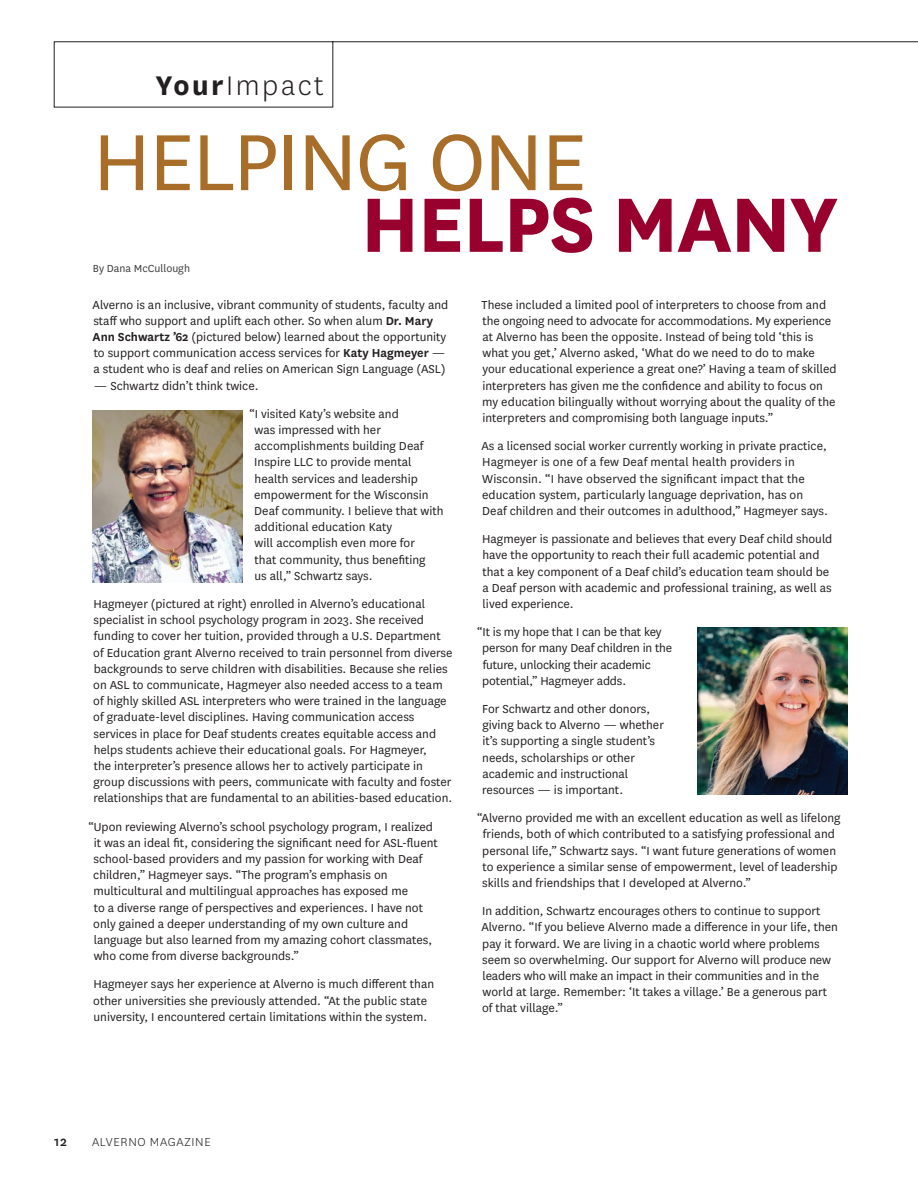
<style>
.page{position:relative;width:918px;height:1188px;background:#fff}
.page>*{position:absolute;margin:0;border:0;box-sizing:border-box;transform-origin:0 0}
.t1{font:93px "National";letter-spacing:-.02em;color:#a86d28}
.t2{font:700 90px "National";letter-spacing:-.02em;color:#98012d}
.t3{font:300 31.5px "National";letter-spacing:.08em;color:#231f20}
.t4{font:500 15px "National";color:#231f20}
.t5{font:13.5px/16.2px "National";color:#231f20}
.t6{font:300 13.5px "National";letter-spacing:.05em;color:#231f20}
.t7{font:12px "National";color:#3e3e3f}
.s1{font-weight:700}
.s2{font-weight:600}
</style>
<div class="page">
<svg style="left:54px;top:41px;width:864px;height:66px"></svg>
<img style="left:93px;top:410px;width:150px;height:173px">
<img style="left:698px;top:627px;width:150px;height:168px">
<h3 class="t3" style="left:156px;top:66px;width:170px"><span class="s1">Your</span>Impact</h3>
<h1 class="t1" style="left:93px;top:101px;width:496px">HELPING ONE</h1>
<h2 class="t2" style="left:361px;top:161px;width:479px">HELPS MANY</h2>
<p class="t7" style="left:93px;top:261px;width:99px">By Dana McCullough</p>
<p class="t5" style="left:93px;top:296px;width:357px">Alverno is an inclusive, vibrant community of students, faculty and staff who support and uplift each other. So when alum <span class="s2">Dr. Mary Ann Schwartz ’62</span> (pictured below) learned about the opportunity to support communication access services for <span class="s2">Katy Hagmeyer</span> — a student who is deaf and relies on American Sign Language (ASL)</p>
<p class="t5" style="left:249px;top:371px;width:151px;line-height:28.2px;text-indent:-155px">— Schwartz didn’t think twice.<br>“I visited Katy’s website and</p>
<p class="t5" style="left:254px;top:421px;width:191px">was impressed with her accomplishments building Deaf<br>Inspire LLC to provide mental health services and leadership empowerment for the Wisconsin<br>Deaf community. I believe that with additional education Katy<br>will accomplish even more for<br>that community, thus benefiting<br>us all,” Schwartz says.</p>
<p class="t5" style="left:93px;top:595px;width:361px">Hagmeyer (pictured at right) enrolled in Alverno’s educational specialist in school psychology program in 2023. She received funding to cover her tuition, provided through a U.S. Department of Education grant Alverno received to train personnel from diverse backgrounds to serve children with disabilities. Because she relies on ASL to communicate, Hagmeyer also needed access to a team of highly skilled ASL interpreters who were trained in the language of graduate-level disciplines. Having communication access services in place for Deaf students creates equitable access and helps students achieve their educational goals. For Hagmeyer,<br>the interpreter’s presence allows her to actively participate in group discussions with peers, communicate with faculty and foster relationships that are fundamental to an abilities-based education.</p>
<p class="t5" style="left:93px;top:818px;width:346px;text-indent:-5px">“Upon reviewing Alverno’s school psychology program, I realized it was an ideal fit, considering the significant need for ASL-fluent school-based providers and my passion for working with Deaf children,” Hagmeyer says. “The program’s emphasis on multicultural and multilingual approaches has exposed me<br>to a diverse range of perspectives and experiences. I have not only gained a deeper understanding of my own culture and language but also learned from my amazing cohort classmates, who come from diverse backgrounds.”</p>
<p class="t5" style="left:93px;top:976px;width:342px">Hagmeyer says her experience at Alverno is much different than other universities she previously attended. “At the public state university, I encountered certain limitations within the system.</p>
<p class="t5" style="left:482px;top:296px;width:356px">These included a limited pool of interpreters to choose from and the ongoing need to advocate for accommodations. My experience at Alverno has been the opposite. Instead of being told ‘this is what you get,’ Alverno asked, ‘What do we need to do to make your educational experience a great one?’ Having a team of skilled interpreters has given me the confidence and ability to focus on my education bilingually without worrying about the quality of the interpreters and compromising both language inputs.”</p>
<p class="t5" style="left:481px;top:437px;width:348px">As a licensed social worker currently working in private practice, Hagmeyer is one of a few Deaf mental health providers in Wisconsin. “I have observed the significant impact that the education system, particularly language deprivation, has on Deaf children and their outcomes in adulthood,” Hagmeyer says.</p>
<p class="t5" style="left:482px;top:530px;width:352px">Hagmeyer is passionate and believes that every Deaf child should have the opportunity to reach their full academic potential and that a key component of a Deaf child’s education team should be a Deaf person with academic and professional training, as well as lived experience.</p>
<p class="t5" style="left:482px;top:623px;width:191px;text-indent:-5px">“It is my hope that I can be that key person for many Deaf children in the future, unlocking their academic potential,” Hagmeyer adds.</p>
<p class="t5" style="left:482px;top:700px;width:183px">For Schwartz and other donors, giving back to Alverno — whether it’s supporting a single student’s needs, scholarships or other academic and instructional resources — is important.</p>
<p class="t5" style="left:482px;top:809px;width:360px;text-indent:-5px">“Alverno provided me with an excellent education as well as lifelong friends, both of which contributed to a satisfying professional and personal life,” Schwartz says. “I want future generations of women to experience a similar sense of empowerment, level of leadership skills and friendships that I developed at Alverno.”</p>
<p class="t5" style="left:481px;top:902px;width:358px">In addition, Schwartz encourages others to continue to support Alverno. “If you believe Alverno made a difference in your life, then pay it forward. We are living in a chaotic world where problems seem so overwhelming. Our support for Alverno will produce new leaders who will make an impact in their communities and in the world at large. Remember: ‘It takes a village.’ Be a generous part of that village.”</p>
<p class="t4" style="left:54px;top:1131px;width:14px">12</p>
<p class="t6" style="left:92px;top:1134px;width:120px">ALVERNO MAGAZINE</p>
</div>
